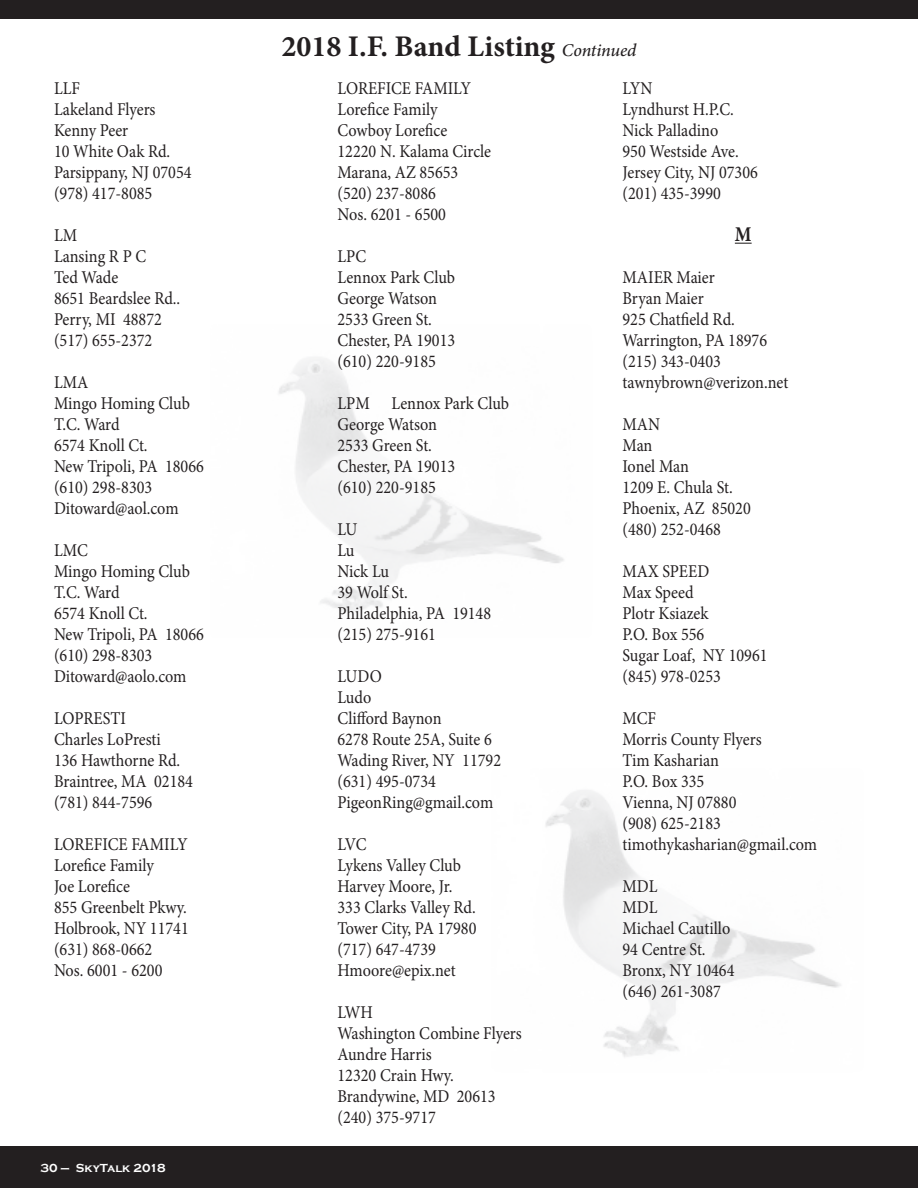
<style>
.page{position:relative;width:918px;height:1188px;background:#fff}
.page>*{position:absolute;margin:0;border:0;box-sizing:border-box;transform-origin:0 0}
.t1{font:700 30px "Minion Pro";color:#231f20}
.t2{font:700 21px "Minion Pro";color:#231f20;scale:.9 1}
.t3{font:18px/21px "Minion Pro";color:#231f20;scale:.9 1}
.t4{font:700 12px "Copperplate Gothic";color:#fff}
.s1{font-weight:500;font-style:italic;font-size:18px}
</style>
<div class="page">
<div style="left:0;top:1146px;width:918px;height:42px;background:#231f20"></div>
<div style="left:0;top:0;width:918px;height:19px;background:#231f20"></div>
<img style="left:545px;top:790px;width:296px;height:267px">
<svg style="left:735px;top:243px;width:17px;height:1px"></svg>
<p class="t3" style="left:54px;top:78px;width:30px">LLF</p>
<p class="t3" style="left:54px;top:99px;width:114px">Lakeland Flyers</p>
<p class="t3" style="left:54px;top:120px;width:84px">Kenny Peer</p>
<p class="t3" style="left:54px;top:141px;width:131px">10 White Oak Rd.</p>
<p class="t3" style="left:54px;top:162px;width:154px">Parsippany, NJ 07054</p>
<p class="t3" style="left:54px;top:183px;width:111px">(978) 417-8085</p>
<p class="t3" style="left:54px;top:225px;width:27px">LM</p>
<p class="t3" style="left:54px;top:246px;width:104px">Lansing R P C</p>
<p class="t3" style="left:54px;top:267px;width:73px">Ted Wade</p>
<p class="t3" style="left:54px;top:288px;width:142px">8651 Beardslee Rd..</p>
<p class="t3" style="left:54px;top:309px;width:121px">Perry, MI 48872</p>
<p class="t3" style="left:54px;top:330px;width:111px">(517) 655-2372</p>
<p class="t3" style="left:54px;top:372px;width:40px">LMA</p>
<p class="t3" style="left:54px;top:393px;width:153px">Mingo Homing Club</p>
<p class="t3" style="left:54px;top:414px;width:74px">T.C. Ward</p>
<p class="t3" style="left:54px;top:435px;width:106px">6574 Knoll Ct.</p>
<p class="t3" style="left:54px;top:456px;width:168px">New Tripoli, PA 18066</p>
<p class="t3" style="left:54px;top:477px;width:111px">(610) 298-8303</p>
<p class="t3" style="left:54px;top:498px;width:140px">Ditoward@aol.com</p>
<p class="t3" style="left:54px;top:540px;width:39px">LMC</p>
<p class="t3" style="left:54px;top:561px;width:153px">Mingo Homing Club</p>
<p class="t3" style="left:54px;top:582px;width:74px">T.C. Ward</p>
<p class="t3" style="left:54px;top:603px;width:106px">6574 Knoll Ct.</p>
<p class="t3" style="left:54px;top:624px;width:168px">New Tripoli, PA 18066</p>
<p class="t3" style="left:54px;top:645px;width:111px">(610) 298-8303</p>
<p class="t3" style="left:54px;top:666px;width:149px">Ditoward@aolo.com</p>
<p class="t3" style="left:54px;top:708px;width:120px">LOPRESTI<br>Charles LoPresti</p>
<p class="t3" style="left:54px;top:750px;width:156px">136 Hawthorne Rd.<br>Braintree, MA 02184</p>
<p class="t3" style="left:54px;top:792px;width:111px">(781) 844-7596</p>
<p class="t3" style="left:54px;top:834px;width:150px">LOREFICE FAMILY</p>
<p class="t3" style="left:54px;top:855px;width:113px">Lorefice Family</p>
<p class="t3" style="left:54px;top:876px;width:86px">Joe Lorefice</p>
<p class="t3" style="left:54px;top:897px;width:149px">855 Greenbelt Pkwy.</p>
<p class="t3" style="left:54px;top:918px;width:151px">Holbrook, NY 11741</p>
<p class="t3" style="left:54px;top:939px;width:111px">(631) 868-0662</p>
<p class="t3" style="left:54px;top:960px;width:122px">Nos. 6001 - 6200</p>
<p class="t4" style="left:40px;top:1162px;width:127px">30 – SkyTalk 2018</p>
<p class="t1" style="left:281px;top:26px;width:357px">2018 I.F. Band Listing <span class="s1">Continued</span></p>
<p class="t3" style="left:338px;top:78px;width:150px">LOREFICE FAMILY</p>
<p class="t3" style="left:338px;top:99px;width:113px">Lorefice Family</p>
<p class="t3" style="left:338px;top:120px;width:124px">Cowboy Lorefice</p>
<p class="t3" style="left:338px;top:141px;width:172px">12220 N. Kalama Circle</p>
<p class="t3" style="left:338px;top:162px;width:136px">Marana, AZ 85653</p>
<p class="t3" style="left:338px;top:183px;width:111px">(520) 237-8086</p>
<p class="t3" style="left:338px;top:204px;width:122px">Nos. 6201 - 6500</p>
<p class="t3" style="left:338px;top:246px;width:33px">LPC</p>
<p class="t3" style="left:338px;top:267px;width:132px">Lennox Park Club</p>
<p class="t3" style="left:338px;top:288px;width:112px">George Watson</p>
<p class="t3" style="left:338px;top:309px;width:107px">2533 Green St.</p>
<p class="t3" style="left:338px;top:330px;width:132px">Chester, PA 19013</p>
<p class="t3" style="left:338px;top:351px;width:111px">(610) 220-9185</p>
<p class="t3" style="left:338px;top:393px;width:192px">LPM Lennox Park Club</p>
<p class="t3" style="left:338px;top:414px;width:112px">George Watson</p>
<p class="t3" style="left:338px;top:435px;width:107px">2533 Green St.</p>
<p class="t3" style="left:338px;top:456px;width:132px">Chester, PA 19013</p>
<p class="t3" style="left:338px;top:477px;width:111px">(610) 220-9185</p>
<p class="t3" style="left:338px;top:519px;width:24px">LU</p>
<p class="t3" style="left:338px;top:540px;width:20px">Lu</p>
<p class="t3" style="left:338px;top:561px;width:59px">Nick Lu</p>
<p class="t3" style="left:338px;top:582px;width:79px">39 Wolf St.</p>
<p class="t3" style="left:338px;top:603px;width:172px">Philadelphia, PA 19148</p>
<p class="t3" style="left:338px;top:624px;width:111px">(215) 275-9161</p>
<p class="t3" style="left:338px;top:666px;width:51px">LUDO</p>
<p class="t3" style="left:338px;top:687px;width:39px">Ludo</p>
<p class="t3" style="left:338px;top:708px;width:117px">Clifford Baynon</p>
<p class="t3" style="left:338px;top:729px;width:173px">6278 Route 25A, Suite 6</p>
<p class="t3" style="left:338px;top:750px;width:183px">Wading River, NY 11792</p>
<p class="t3" style="left:338px;top:771px;width:111px">(631) 495-0734</p>
<p class="t3" style="left:338px;top:792px;width:175px">PigeonRing@gmail.com</p>
<p class="t3" style="left:338px;top:834px;width:34px">LVC</p>
<p class="t3" style="left:338px;top:855px;width:139px">Lykens Valley Club</p>
<p class="t3" style="left:338px;top:876px;width:129px">Harvey Moore, Jr.</p>
<p class="t3" style="left:338px;top:897px;width:155px">333 Clarks Valley Rd.</p>
<p class="t3" style="left:338px;top:918px;width:156px">Tower City, PA 17980</p>
<p class="t3" style="left:338px;top:939px;width:111px">(717) 647-4739</p>
<p class="t3" style="left:338px;top:960px;width:133px">Hmoore@epix.net</p>
<p class="t3" style="left:338px;top:1002px;width:206px">LWH<br>Washington Combine Flyers</p>
<p class="t3" style="left:338px;top:1044px;width:106px">Aundre Harris</p>
<p class="t3" style="left:338px;top:1065px;width:131px">12320 Crain Hwy.</p>
<p class="t3" style="left:338px;top:1086px;width:177px">Brandywine, MD 20613</p>
<p class="t3" style="left:338px;top:1107px;width:111px">(240) 375-9717</p>
<p class="t3" style="left:623px;top:78px;width:35px">LYN</p>
<p class="t3" style="left:623px;top:99px;width:125px">Lyndhurst H.P.C.</p>
<p class="t3" style="left:623px;top:120px;width:108px">Nick Palladino</p>
<p class="t3" style="left:623px;top:141px;width:131px">950 Westside Ave.</p>
<p class="t3" style="left:623px;top:162px;width:152px">Jersey City, NJ 07306</p>
<p class="t3" style="left:623px;top:183px;width:111px">(201) 435-3990</p>
<p class="t2" style="left:735px;top:220px;width:20px">M</p>
<p class="t3" style="left:623px;top:267px;width:104px">MAIER Maier</p>
<p class="t3" style="left:623px;top:288px;width:92px">Bryan Maier</p>
<p class="t3" style="left:623px;top:309px;width:126px">925 Chatfield Rd.</p>
<p class="t3" style="left:623px;top:330px;width:162px">Warrington, PA 18976</p>
<p class="t3" style="left:623px;top:351px;width:111px">(215) 343-0403</p>
<p class="t3" style="left:623px;top:372px;width:186px">tawnybrown@verizon.net</p>
<p class="t3" style="left:623px;top:414px;width:43px">MAN<br>Man</p>
<p class="t3" style="left:623px;top:456px;width:75px">Ionel Man</p>
<p class="t3" style="left:623px;top:477px;width:124px">1209 E. Chula St.</p>
<p class="t3" style="left:623px;top:498px;width:144px">Phoenix, AZ 85020</p>
<p class="t3" style="left:623px;top:519px;width:111px">(480) 252-0468</p>
<p class="t3" style="left:623px;top:561px;width:98px">MAX SPEED</p>
<p class="t3" style="left:623px;top:582px;width:81px">Max Speed</p>
<p class="t3" style="left:623px;top:603px;width:97px">Plotr Ksiazek</p>
<p class="t3" style="left:623px;top:624px;width:92px">P.O. Box 556</p>
<p class="t3" style="left:623px;top:645px;width:163px">Sugar Loaf, NY 10961</p>
<p class="t3" style="left:623px;top:666px;width:111px">(845) 978-0253</p>
<p class="t3" style="left:623px;top:708px;width:39px">MCF</p>
<p class="t3" style="left:623px;top:729px;width:156px">Morris County Flyers</p>
<p class="t3" style="left:623px;top:750px;width:109px">Tim Kasharian</p>
<p class="t3" style="left:623px;top:771px;width:92px">P.O. Box 335</p>
<p class="t3" style="left:623px;top:792px;width:128px">Vienna, NJ 07880</p>
<p class="t3" style="left:623px;top:813px;width:111px">(908) 625-2183</p>
<p class="t3" style="left:623px;top:834px;width:218px">timothykasharian@gmail.com</p>
<p class="t3" style="left:623px;top:876px;width:40px">MDL</p>
<p class="t3" style="left:623px;top:897px;width:40px">MDL</p>
<p class="t3" style="left:623px;top:918px;width:121px">Michael Cautillo</p>
<p class="t3" style="left:623px;top:939px;width:94px">94 Centre St.</p>
<p class="t3" style="left:623px;top:960px;width:126px">Bronx, NY 10464</p>
<p class="t3" style="left:623px;top:981px;width:111px">(646) 261-3087</p>
</div>
